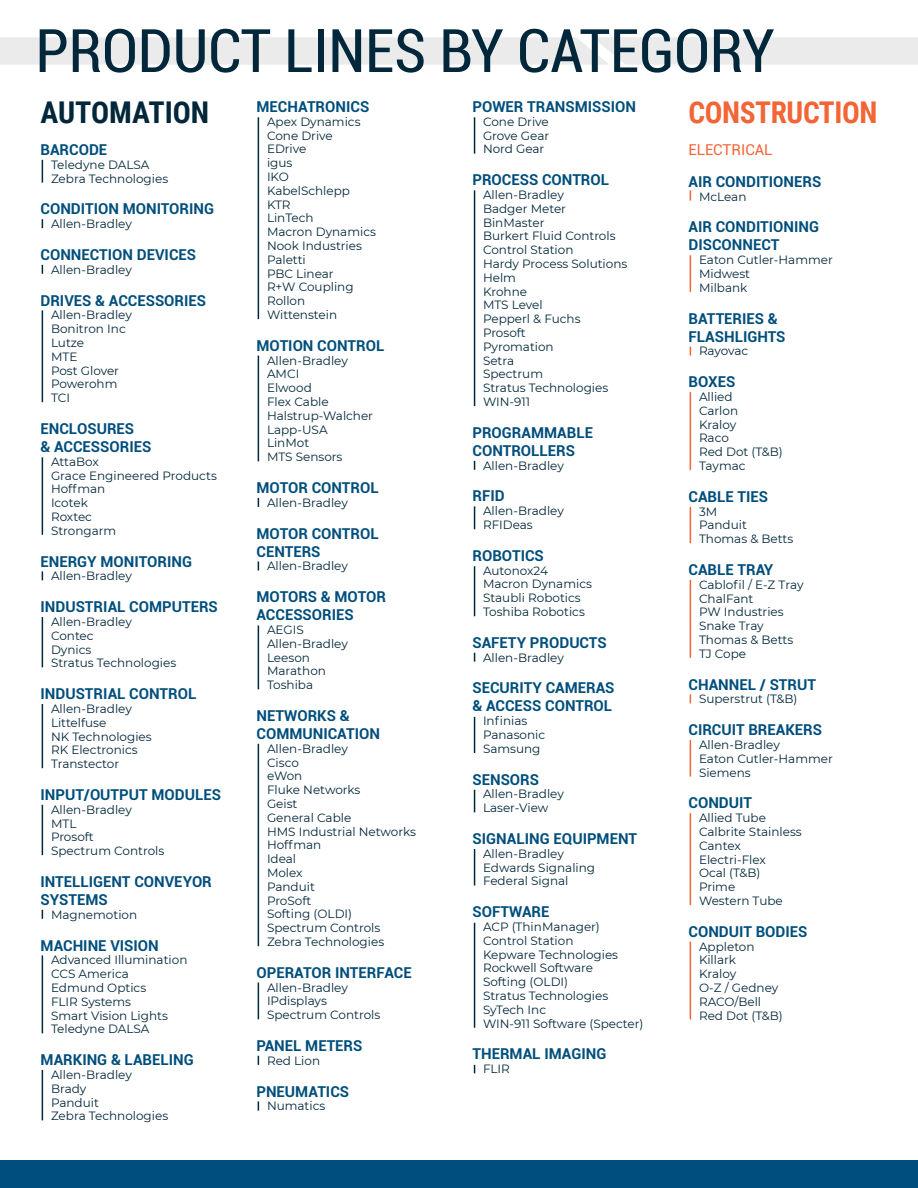
<style>
.page{position:relative;width:918px;height:1188px;background:#fff}
.page>*{position:absolute;margin:0;border:0;box-sizing:border-box;transform-origin:0 0}
.t1{font:condensed 60px "Roboto";color:#02273a}
.t2{font:700 30px "Roboto Condensed";letter-spacing:-.015em;color:#f26536}
.t3{font:700 30px "Roboto Condensed";color:#02273a}
.t4{font:700 15px/18px "Roboto";color:#004e7c}
.t5{font:15px "Roboto";color:#f26536}
.t6{font:12px/13.8px "Montserrat";color:#02273a}
</style>
<div class="page">
<div style="left:0;top:37px;width:918px;height:28px;background:#ebebec"></div>
<div style="left:0;top:1161px;width:918px;height:27px;background:#004e7d"></div>
<hr style="left:42px;top:1070px;width:1px;height:50px;background:#02273a">
<hr style="left:42px;top:955px;width:1px;height:78px;background:#02273a">
<hr style="left:42px;top:805px;width:1px;height:50px;background:#02273a">
<hr style="left:42px;top:704px;width:1px;height:64px;background:#02273a">
<hr style="left:42px;top:617px;width:1px;height:50px;background:#02273a">
<hr style="left:42px;top:457px;width:1px;height:78px;background:#02273a">
<hr style="left:42px;top:310px;width:1px;height:92px;background:#02273a">
<svg style="left:42px;top:160px;width:1px;height:23px"></svg>
<hr style="left:258px;top:983px;width:1px;height:36px;background:#02273a">
<hr style="left:258px;top:744px;width:1px;height:202px;background:#02273a">
<hr style="left:258px;top:626px;width:1px;height:63px;background:#02273a">
<hr style="left:258px;top:356px;width:1px;height:105px;background:#02273a">
<hr style="left:258px;top:117px;width:1px;height:202px;background:#02273a">
<hr style="left:474px;top:923px;width:1px;height:105px;background:#02273a">
<hr style="left:474px;top:849px;width:1px;height:36px;background:#02273a">
<svg style="left:474px;top:790px;width:1px;height:22px"></svg>
<hr style="left:474px;top:717px;width:1px;height:36px;background:#02273a">
<hr style="left:474px;top:566px;width:1px;height:50px;background:#02273a">
<svg style="left:474px;top:506px;width:1px;height:23px"></svg>
<hr style="left:474px;top:190px;width:1px;height:216px;background:#02273a">
<hr style="left:474px;top:117px;width:1px;height:37px;background:#02273a">
<hr style="left:690px;top:942px;width:1px;height:78px;background:#f26536">
<hr style="left:690px;top:813px;width:1px;height:92px;background:#f26536">
<hr style="left:690px;top:740px;width:1px;height:37px;background:#f26536">
<hr style="left:690px;top:580px;width:1px;height:78px;background:#f26536">
<hr style="left:690px;top:507px;width:1px;height:36px;background:#f26536">
<hr style="left:690px;top:392px;width:1px;height:78px;background:#f26536">
<hr style="left:690px;top:255px;width:1px;height:37px;background:#f26536">
<h1 class="t1" style="left:36px;top:9px;width:741px">PRODUCT LINES BY CATEGORY</h1>
<h2 class="t3" style="left:40px;top:91px;width:170px">AUTOMATION</h2>
<p class="t4" style="left:40px;top:140px;width:68px">BARCODE</p>
<p class="t6" style="left:51px;top:157px;width:119px">Teledyne DALSA<br>Zebra Technologies</p>
<p class="t4" style="left:40px;top:199px;width:175px">CONDITION MONITORING</p>
<p class="t6" style="left:51px;top:217px;width:82px">Allen-Bradley</p>
<p class="t4" style="left:40px;top:245px;width:157px">CONNECTION DEVICES</p>
<p class="t6" style="left:51px;top:262px;width:82px">Allen-Bradley</p>
<p class="t4" style="left:40px;top:291px;width:167px">DRIVES &amp; ACCESSORIES</p>
<p class="t6" style="left:51px;top:308px;width:82px">Allen-Bradley<br>Bonitron Inc<br>Lutze<br>MTE<br>Post Glover<br>Powerohm<br>TCI</p>
<p class="t4" style="left:40px;top:419px;width:112px">ENCLOSURES<br>&amp; ACCESSORIES</p>
<p class="t6" style="left:51px;top:454px;width:167px">AttaBox<br>Grace Engineered Products<br>Hoffman<br>Icotek<br>Roxtec<br>Strongarm</p>
<p class="t4" style="left:40px;top:552px;width:153px">ENERGY MONITORING</p>
<p class="t6" style="left:51px;top:569px;width:82px">Allen-Bradley</p>
<p class="t4" style="left:40px;top:597px;width:179px">INDUSTRIAL COMPUTERS</p>
<p class="t6" style="left:51px;top:614px;width:127px">Allen-Bradley<br>Contec<br>Dynics<br>Stratus Technologies</p>
<p class="t4" style="left:40px;top:684px;width:157px">INDUSTRIAL CONTROL</p>
<p class="t6" style="left:51px;top:701px;width:102px">Allen-Bradley<br>Littelfuse<br>NK Technologies<br>RK Electronics<br>Transtector</p>
<p class="t4" style="left:40px;top:785px;width:182px">INPUT/OUTPUT MODULES</p>
<p class="t6" style="left:51px;top:802px;width:115px">Allen-Bradley<br>MTL<br>Prosoft<br>Spectrum Controls</p>
<p class="t4" style="left:40px;top:872px;width:173px">INTELLIGENT CONVEYOR<br>SYSTEMS</p>
<p class="t6" style="left:51px;top:907px;width:88px">Magnemotion</p>
<p class="t4" style="left:40px;top:936px;width:120px">MACHINE VISION</p>
<p class="t6" style="left:51px;top:953px;width:138px">Advanced Illumination<br>CCS America<br>Edmund Optics<br>FLIR Systems<br>Smart Vision Lights<br>Teledyne DALSA</p>
<p class="t4" style="left:40px;top:1050px;width:155px">MARKING &amp; LABELING</p>
<p class="t6" style="left:51px;top:1067px;width:119px">Allen-Bradley<br>Brady<br>Panduit<br>Zebra Technologies</p>
<p class="t4" style="left:256px;top:97px;width:114px">MECHATRONICS</p>
<p class="t6" style="left:267px;top:114px;width:110px">Apex Dynamics<br>Cone Drive<br>EDrive<br>igus<br>IKO<br>KabelSchlepp<br>KTR<br>LinTech<br>Macron Dynamics<br>Nook Industries<br>Paletti<br>PBC Linear<br>R+W Coupling<br>Rollon<br>Wittenstein</p>
<p class="t4" style="left:256px;top:336px;width:129px">MOTION CONTROL</p>
<p class="t6" style="left:267px;top:353px;width:108px">Allen-Bradley<br>AMCI<br>Elwood<br>Flex Cable<br>Halstrup-Walcher<br>Lapp-USA<br>LinMot<br>MTS Sensors</p>
<p class="t4" style="left:256px;top:478px;width:124px">MOTOR CONTROL</p>
<p class="t6" style="left:267px;top:495px;width:82px">Allen-Bradley</p>
<p class="t4" style="left:256px;top:524px;width:124px">MOTOR CONTROL<br>CENTERS</p>
<p class="t6" style="left:267px;top:559px;width:82px">Allen-Bradley</p>
<p class="t4" style="left:256px;top:587px;width:131px">MOTORS &amp; MOTOR<br>ACCESSORIES</p>
<p class="t6" style="left:267px;top:622px;width:82px">AEGIS<br>Allen-Bradley<br>Leeson<br>Marathon<br>Toshiba</p>
<p class="t4" style="left:256px;top:706px;width:125px">NETWORKS &amp;<br>COMMUNICATION</p>
<p class="t6" style="left:267px;top:741px;width:151px">Allen-Bradley<br>Cisco<br>eWon<br>Fluke Networks<br>Geist<br>General Cable<br>HMS Industrial Networks<br>Hoffman<br>Ideal<br>Molex<br>Panduit<br>ProSoft<br>Softing (OLDI)<br>Spectrum Controls<br>Zebra Technologies</p>
<p class="t4" style="left:256px;top:963px;width:157px">OPERATOR INTERFACE</p>
<p class="t6" style="left:267px;top:980px;width:115px">Allen-Bradley<br>IPdisplays<br>Spectrum Controls</p>
<p class="t4" style="left:256px;top:1036px;width:107px">PANEL METERS</p>
<p class="t6" style="left:267px;top:1053px;width:55px">Red Lion</p>
<p class="t4" style="left:256px;top:1082px;width:94px">PNEUMATICS</p>
<p class="t6" style="left:267px;top:1099px;width:60px">Numatics</p>
<p class="t4" style="left:472px;top:97px;width:165px">POWER TRANSMISSION</p>
<p class="t6" style="left:483px;top:114px;width:68px;text-align:justify">Cone Drive Grove Gear Nord Gear</p>
<p class="t4" style="left:472px;top:170px;width:138px">PROCESS CONTROL</p>
<p class="t6" style="left:483px;top:187px;width:146px">Allen-Bradley<br>Badger Meter<br>BinMaster<br>Burkert Fluid Controls<br>Control Station<br>Hardy Process Solutions<br>Helm<br>Krohne<br>MTS Level<br>Pepperl &amp; Fuchs<br>Prosoft<br>Pyromation<br>Setra<br>Spectrum<br>Stratus Technologies<br>WIN-911</p>
<p class="t4" style="left:472px;top:423px;width:122px">PROGRAMMABLE<br>CONTROLLERS</p>
<p class="t6" style="left:483px;top:458px;width:82px">Allen-Bradley</p>
<p class="t4" style="left:472px;top:487px;width:34px">RFID</p>
<p class="t6" style="left:483px;top:504px;width:82px">Allen-Bradley<br>RFIDeas</p>
<p class="t4" style="left:472px;top:546px;width:73px">ROBOTICS</p>
<p class="t6" style="left:483px;top:563px;width:110px">Autonox24<br>Macron Dynamics<br>Staubli Robotics<br>Toshiba Robotics</p>
<p class="t4" style="left:472px;top:633px;width:136px">SAFETY PRODUCTS</p>
<p class="t6" style="left:483px;top:650px;width:82px">Allen-Bradley</p>
<p class="t4" style="left:472px;top:679px;width:144px">SECURITY CAMERAS &amp; ACCESS CONTROL</p>
<p class="t6" style="left:483px;top:714px;width:64px">Infinias<br>Panasonic<br>Samsung</p>
<p class="t4" style="left:472px;top:770px;width:68px">SENSORS</p>
<p class="t6" style="left:483px;top:787px;width:82px">Allen-Bradley<br>Laser-View</p>
<p class="t4" style="left:472px;top:829px;width:166px">SIGNALING EQUIPMENT</p>
<p class="t6" style="left:483px;top:846px;width:114px">Allen-Bradley<br>Edwards Signaling<br>Federal Signal</p>
<p class="t4" style="left:472px;top:902px;width:78px">SOFTWARE</p>
<p class="t6" style="left:483px;top:919px;width:162px">ACP (ThinManager)<br>Control Station<br>Kepware Technologies<br>Rockwell Software<br>Softing (OLDI)<br>Stratus Technologies<br>SyTech Inc<br>WIN-911 Software (Specter)</p>
<p class="t4" style="left:472px;top:1045px;width:135px">THERMAL IMAGING</p>
<p class="t6" style="left:483px;top:1062px;width:28px">FLIR</p>
<h2 class="t2" style="left:688px;top:91px;width:190px">CONSTRUCTION</h2>
<p class="t5" style="left:688px;top:139px;width:86px">ELECTRICAL</p>
<p class="t4" style="left:688px;top:172px;width:134px">AIR CONDITIONERS</p>
<p class="t6" style="left:699px;top:189px;width:49px">McLean</p>
<p class="t4" style="left:688px;top:217px;width:132px">AIR CONDITIONING<br>DISCONNECT</p>
<p class="t6" style="left:699px;top:253px;width:135px">Eaton Cutler-Hammer<br>Midwest<br>Milbank</p>
<p class="t4" style="left:688px;top:309px;width:99px">BATTERIES &amp;<br>FLASHLIGHTS</p>
<p class="t6" style="left:699px;top:344px;width:51px">Rayovac</p>
<p class="t4" style="left:688px;top:372px;width:48px">BOXES</p>
<p class="t6" style="left:699px;top:389px;width:85px">Allied<br>Carlon<br>Kraloy<br>Raco<br>Red Dot (T&amp;B)<br>Taymac</p>
<p class="t4" style="left:688px;top:487px;width:81px">CABLE TIES</p>
<p class="t6" style="left:699px;top:504px;width:96px">3M<br>Panduit<br>Thomas &amp; Betts</p>
<p class="t4" style="left:688px;top:560px;width:86px">CABLE TRAY</p>
<p class="t6" style="left:699px;top:577px;width:106px">Cablofil / E-Z Tray<br>ChalFant<br>PW Industries<br>Snake Tray<br>Thomas &amp; Betts<br>TJ Cope</p>
<p class="t4" style="left:688px;top:675px;width:129px">CHANNEL / STRUT</p>
<p class="t6" style="left:699px;top:692px;width:100px">Superstrut (T&amp;B)</p>
<p class="t4" style="left:688px;top:720px;width:135px">CIRCUIT BREAKERS</p>
<p class="t6" style="left:699px;top:737px;width:135px">Allen-Bradley<br>Eaton Cutler-Hammer<br>Siemens</p>
<p class="t4" style="left:688px;top:793px;width:65px">CONDUIT</p>
<p class="t6" style="left:699px;top:811px;width:104px">Allied Tube<br>Calbrite Stainless<br>Cantex<br>Electri-Flex<br>Ocal (T&amp;B)<br>Prime<br>Western Tube</p>
<p class="t4" style="left:688px;top:922px;width:121px">CONDUIT BODIES</p>
<p class="t6" style="left:699px;top:939px;width:85px">Appleton<br>Killark<br>Kraloy<br>O-Z / Gedney<br>RACO/Bell<br>Red Dot (T&amp;B)</p>
</div>
